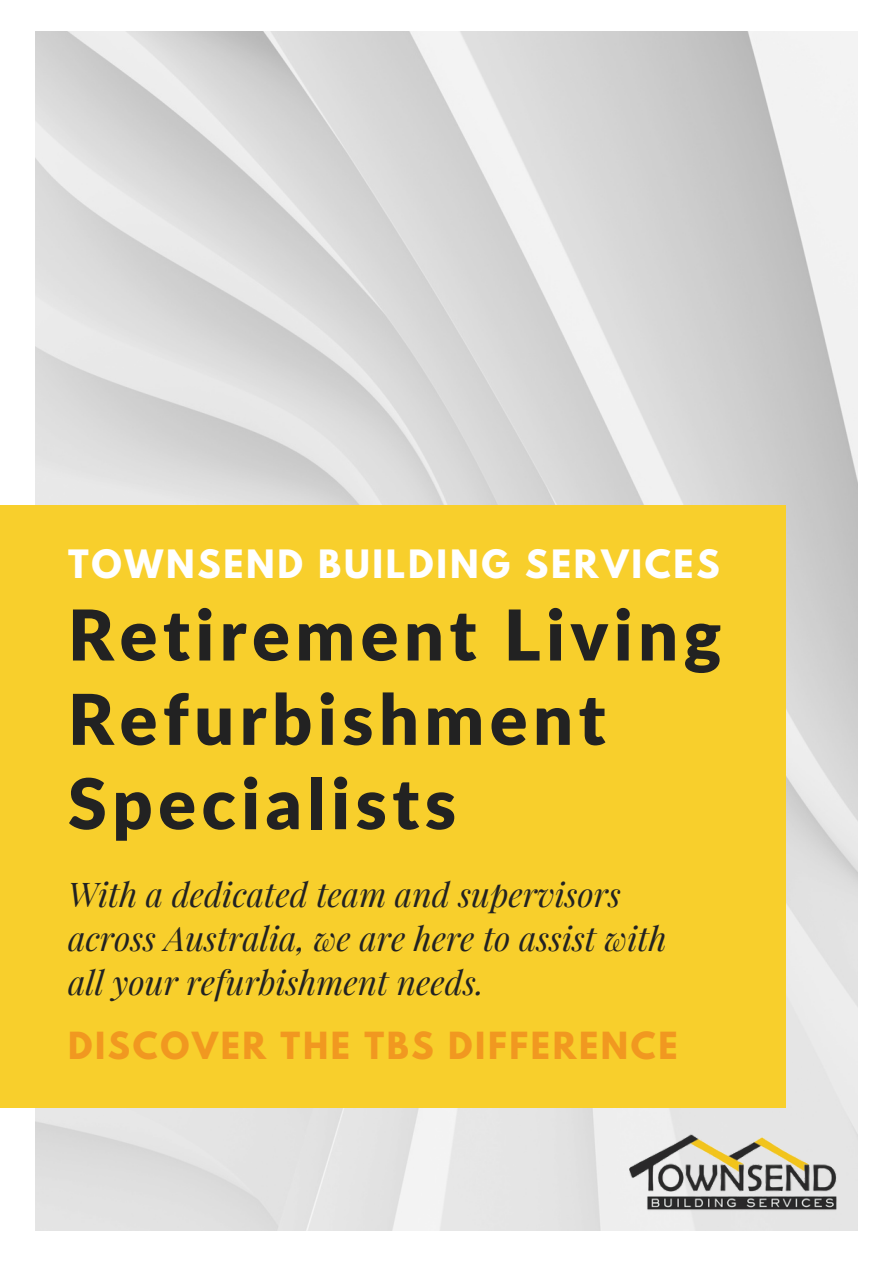
<style>
.page{position:relative;width:893px;height:1264px;background:#fff}
.page>*{position:absolute;margin:0;border:0;box-sizing:border-box;transform-origin:0 0}
.t1{font:900 70.05px/84.3px "Lato";letter-spacing:.08em;color:#222}
.t2{font:700 34.65px "League Spartan";letter-spacing:.08em;color:#fff}
.t3{font:italic 33.45px/43.8px "Playfair Display";color:#222}
.t4{font:700 33.15px "League Spartan";letter-spacing:.08em;color:#f19820}
</style>
<div class="page">
<img style="left:36px;top:32px;width:821px;height:1198px">
<div style="left:0;top:505px;width:785px;height:603px;background:#f8cf2c"></div>
<img style="left:629px;top:1123px;width:207px;height:101px">
<p class="t2" style="left:68px;top:547px;width:653px">TOWNSEND BUILDING SERVICES</p>
<h1 class="t1" style="left:68px;top:591px;width:654px">Retirement Living<br>Refurbishment<br>Specialists</h1>
<p class="t3" style="left:68px;top:871px;width:600px">With a dedicated team and supervisors across Australia, we are here to assist with all your refurbishment needs.</p>
<p class="t4" style="left:68px;top:1029px;width:611px">DISCOVER THE TBS DIFFERENCE</p>
</div>
